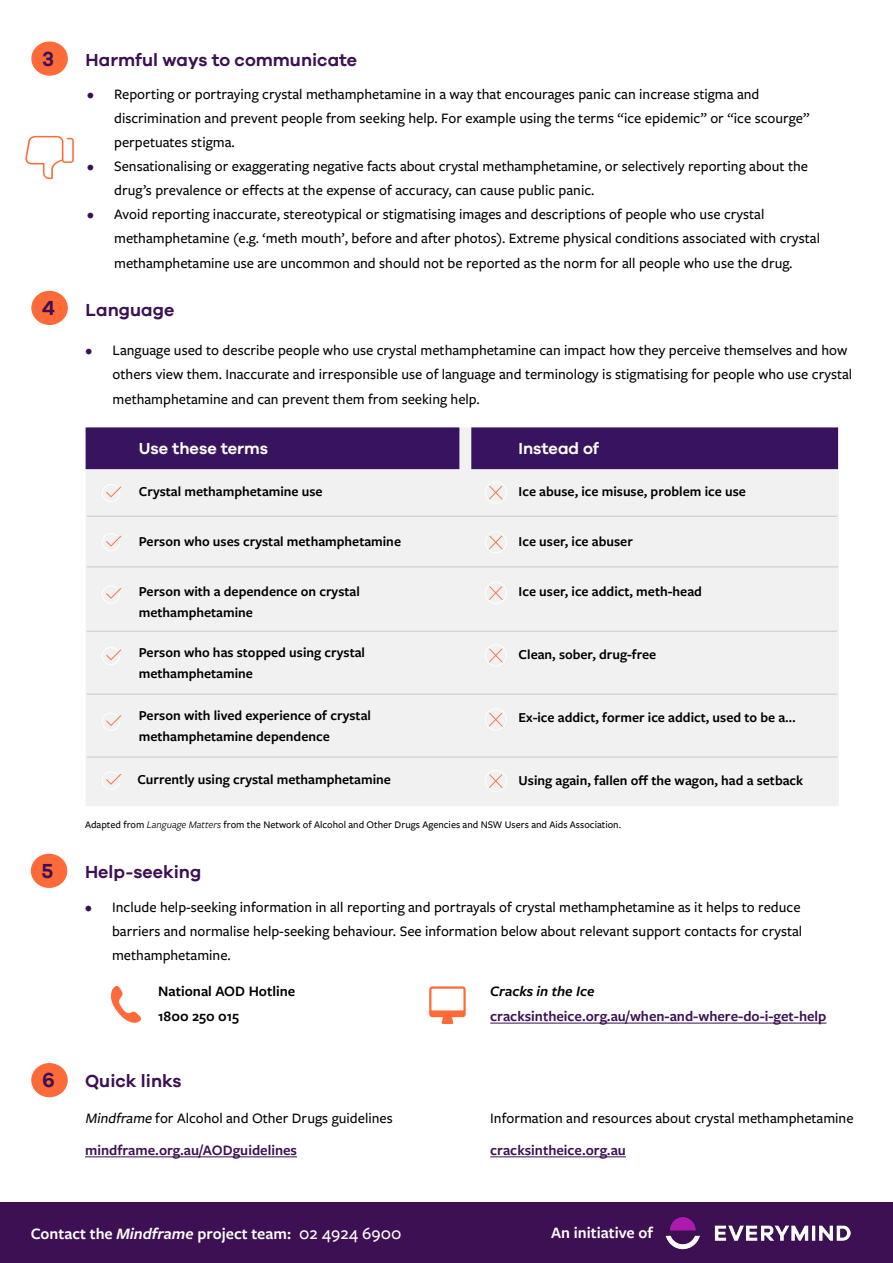
<style>
.page{position:relative;width:893px;height:1263px;background:#fff}
.page>*{position:absolute;margin:0;border:0;box-sizing:border-box;transform-origin:0 0}
.t1{font:600 21px "Galano Grotesque";color:#3c1053}
.t2{font:600 18px "Galano Grotesque";color:#3c1053}
.t3{font:600 16.5px "Freight Sans Pro";color:#fff}
.t4{font:600 16.5px "Galano Grotesque";color:#fff}
.t5{font:500 15px/24px "Freight Sans Pro";color:#000}
.t6{font:600 15px "Freight Sans Pro";color:#3c1053}
.t7{font:600 15px/24.8px "Freight Sans Pro";color:#000}
.t8{font:italic 600 15px "Freight Sans Pro";color:#000}
.t9{font:600 14.25px/21.3px "Freight Sans Pro";color:#000}
.t10{font:500 10.5px "Freight Sans Pro";color:#000}
.s1{color:#3c1053}
.s2{font-weight:400;font-style:italic}
.s3{font-style:italic}
.s4{font-weight:600;color:#3c1053}
.s5{font-weight:500;font-size:18px}
</style>
<div class="page">
<div style="left:32px;top:42px;width:35px;height:33px;background:#ff6a39;border-radius:50%"></div>
<div style="left:31px;top:41px;width:37px;height:35px;border:2px solid #ff6a39;border-radius:50%"></div>
<div style="left:32px;top:292px;width:35px;height:32px;background:#ff6a39;border-radius:50%"></div>
<div style="left:31px;top:291px;width:37px;height:34px;border:2px solid #ff6a39;border-radius:50%"></div>
<div style="left:86px;top:427px;width:753px;height:379px;background:#f1f1f1"></div>
<div style="left:85px;top:427px;width:375px;height:43px;background:#381460"></div>
<div style="left:471px;top:427px;width:367px;height:43px;background:#381460"></div>
<hr style="left:87px;top:516px;width:750px;height:1px;background:#c9c9c8">
<hr style="left:87px;top:566px;width:751px;height:1px;background:#c9c9c8">
<svg style="left:102px;top:484px;width:19px;height:18px"></svg>
<div style="left:485px;top:482px;width:21px;height:21px;background:#f1f1f1;border-radius:50%"></div>
<div style="left:485px;top:481px;width:22px;height:23px;border:1px solid #fff;border-radius:50%"></div>
<svg style="left:488px;top:485px;width:16px;height:16px"></svg>
<hr style="left:87px;top:631px;width:750px;height:1px;background:#c9c9c8">
<hr style="left:87px;top:694px;width:750px;height:1px;background:#c9c9c8">
<svg style="left:102px;top:533px;width:19px;height:18px"></svg>
<div style="left:485px;top:532px;width:21px;height:21px;background:#f1f1f1;border-radius:50%"></div>
<div style="left:485px;top:531px;width:22px;height:22px;border:1px solid #fff;border-radius:50%"></div>
<svg style="left:488px;top:534px;width:16px;height:16px"></svg>
<svg style="left:102px;top:585px;width:19px;height:19px"></svg>
<svg style="left:102px;top:647px;width:19px;height:18px"></svg>
<svg style="left:102px;top:713px;width:19px;height:18px"></svg>
<svg style="left:102px;top:771px;width:19px;height:19px"></svg>
<hr style="left:87px;top:756px;width:750px;height:1px;background:#c9c9c8">
<div style="left:485px;top:582px;width:21px;height:21px;background:#f1f1f1;border-radius:50%"></div>
<div style="left:485px;top:582px;width:22px;height:22px;border:1px solid #fff;border-radius:50%"></div>
<svg style="left:488px;top:585px;width:16px;height:16px"></svg>
<div style="left:485px;top:645px;width:21px;height:21px;background:#f1f1f1;border-radius:50%"></div>
<div style="left:485px;top:644px;width:22px;height:22px;border:1px solid #fff;border-radius:50%"></div>
<svg style="left:488px;top:647px;width:16px;height:16px"></svg>
<div style="left:485px;top:709px;width:21px;height:21px;background:#f1f1f1;border-radius:50%"></div>
<div style="left:485px;top:708px;width:22px;height:22px;border:1px solid #fff;border-radius:50%"></div>
<svg style="left:488px;top:712px;width:16px;height:16px"></svg>
<div style="left:485px;top:770px;width:21px;height:21px;background:#f1f1f1;border-radius:50%"></div>
<div style="left:485px;top:770px;width:22px;height:22px;border:1px solid #fff;border-radius:50%"></div>
<svg style="left:488px;top:773px;width:16px;height:16px"></svg>
<div style="left:32px;top:854px;width:35px;height:33px;background:#ff6a39;border-radius:50%"></div>
<div style="left:31px;top:854px;width:36px;height:34px;border:2px solid #ff6a39;border-radius:50%"></div>
<svg style="left:111px;top:986px;width:30px;height:37px"></svg>
<svg style="left:429px;top:986px;width:37px;height:38px"></svg>
<hr style="left:490px;top:1023px;width:336px;height:1px;background:#3c1053">
<div style="left:0;top:1203px;width:893px;height:60px;background:#3c1053"></div>
<img style="left:666px;top:1217px;width:185px;height:32px">
<svg style="left:25px;top:136px;width:49px;height:43px"></svg>
<div style="left:32px;top:1064px;width:35px;height:32px;background:#ff6a39;border-radius:50%"></div>
<div style="left:31px;top:1063px;width:37px;height:34px;border:2px solid #ff6a39;border-radius:50%"></div>
<hr style="left:85px;top:1156px;width:212px;height:1px;background:#3c1053">
<hr style="left:490px;top:1156px;width:136px;height:1px;background:#3c1053">
<h1 class="t1" style="left:42px;top:46px;width:13px">3</h1>
<p class="t2" style="left:86px;top:49px;width:273px">Harmful ways to communicate</p>
<p class="t5" style="left:114px;top:81px;width:697px;text-indent:-27px"><span class="s1">•</span> Reporting or portraying crystal methamphetamine in a way that encourages panic can increase stigma and discrimination and prevent people from seeking help. For example using the terms “ice epidemic” or “ice scourge” perpetuates stigma.</p>
<p class="t5" style="left:114px;top:153px;width:695px;text-indent:-27px"><span class="s1">•</span> Sensationalising or exaggerating negative facts about crystal methamphetamine, or selectively reporting about the drug’s prevalence or effects at the expense of accuracy, can cause public panic.</p>
<p class="t5" style="left:114px;top:201px;width:707px;text-indent:-27px"><span class="s1">•</span> Avoid reporting inaccurate, stereotypical or stigmatising images and descriptions of people who use crystal methamphetamine (e.g. ‘meth mouth’, before and after photos). Extreme physical conditions associated with crystal</p>
<p class="t5" style="left:114px;top:251px;width:680px">methamphetamine use are uncommon and should not be reported as the norm for all people who use the drug.</p>
<h1 class="t1" style="left:42px;top:295px;width:14px">4</h1>
<p class="t2" style="left:86px;top:299px;width:90px">Language</p>
<p class="t5" style="left:113px;top:337px;width:741px;text-indent:-27px"><span class="s1">•</span> Language used to describe people who use crystal methamphetamine can impact how they perceive themselves and how others view them. Inaccurate and irresponsible use of language and terminology is stigmatising for people who use crystal</p>
<p class="t5" style="left:113px;top:387px;width:369px">methamphetamine and can prevent them from seeking help.</p>
<p class="t4" style="left:139px;top:439px;width:131px">Use these terms</p>
<p class="t9" style="left:139px;top:480px;width:185px">Crystal methamphetamine use</p>
<p class="t4" style="left:519px;top:439px;width:82px">Instead of</p>
<p class="t9" style="left:519px;top:480px;width:229px">Ice abuse, ice misuse, problem ice use</p>
<p class="t9" style="left:139px;top:530px;width:264px">Person who uses crystal methamphetamine</p>
<p class="t9" style="left:139px;top:580px;width:223px">Person with a dependence on crystal methamphetamine</p>
<p class="t9" style="left:139px;top:641px;width:228px">Person who has stopped using crystal methamphetamine</p>
<p class="t9" style="left:139px;top:704px;width:234px">Person with lived experience of crystal methamphetamine dependence</p>
<p class="t9" style="left:137px;top:768px;width:255px">Currently using crystal methamphetamine</p>
<p class="t9" style="left:519px;top:531px;width:116px">Ice user, ice abuser</p>
<p class="t9" style="left:519px;top:580px;width:185px">Ice user, ice addict, meth-head</p>
<p class="t9" style="left:519px;top:643px;width:139px">Clean, sober, drug-free</p>
<p class="t9" style="left:519px;top:706px;width:279px">Ex-ice addict, former ice addict, used to be a…</p>
<p class="t9" style="left:519px;top:769px;width:286px">Using again, fallen off the wagon, had a setback</p>
<p class="t10" style="left:85px;top:818px;width:537px">Adapted from <span class="s2">Language Matters</span> from the Network of Alcohol and Other Drugs Agencies and NSW Users and Aids Association.</p>
<h1 class="t1" style="left:42px;top:858px;width:13px">5</h1>
<p class="t2" style="left:85px;top:861px;width:118px">Help-seeking</p>
<p class="t5" style="left:112px;top:894px;width:692px;text-align:justify;text-indent:-27px"><span class="s1">•</span> Include help-seeking information in all reporting and portrayals of crystal methamphetamine as it helps to reduce barriers and normalise help-seeking behaviour. See information below about relevant support contacts for crystal methamphetamine.</p>
<p class="t7" style="left:158px;top:978px;width:139px">National AOD Hotline<br>1800 250 015</p>
<p class="t8" style="left:490px;top:981px;width:106px">Cracks in the Ice</p>
<p class="t6" style="left:490px;top:1006px;width:338px">cracksintheice.org.au/when-and-where-do-i-get-help</p>
<h1 class="t1" style="left:42px;top:1067px;width:14px">6</h1>
<p class="t2" style="left:85px;top:1070px;width:98px">Quick links</p>
<p class="t5" style="left:85px;top:1102px;width:309px;line-height:31.5px"><span class="s3">Mindframe</span> for Alcohol and Other Drugs guidelines <span class="s4">mindframe.org.au/AODguidelines</span></p>
<p class="t5" style="left:490px;top:1106px;width:365px">Information and resources about crystal methamphetamine</p>
<p class="t6" style="left:490px;top:1140px;width:137px">cracksintheice.org.au</p>
<p class="t3" style="left:31px;top:1222px;width:372px">Contact the <span class="s3">Mindframe</span> project team: <span class="s5">02 4924 6900</span></p>
<p class="t3" style="left:551px;top:1221px;width:103px">An initiative of</p>
</div>
